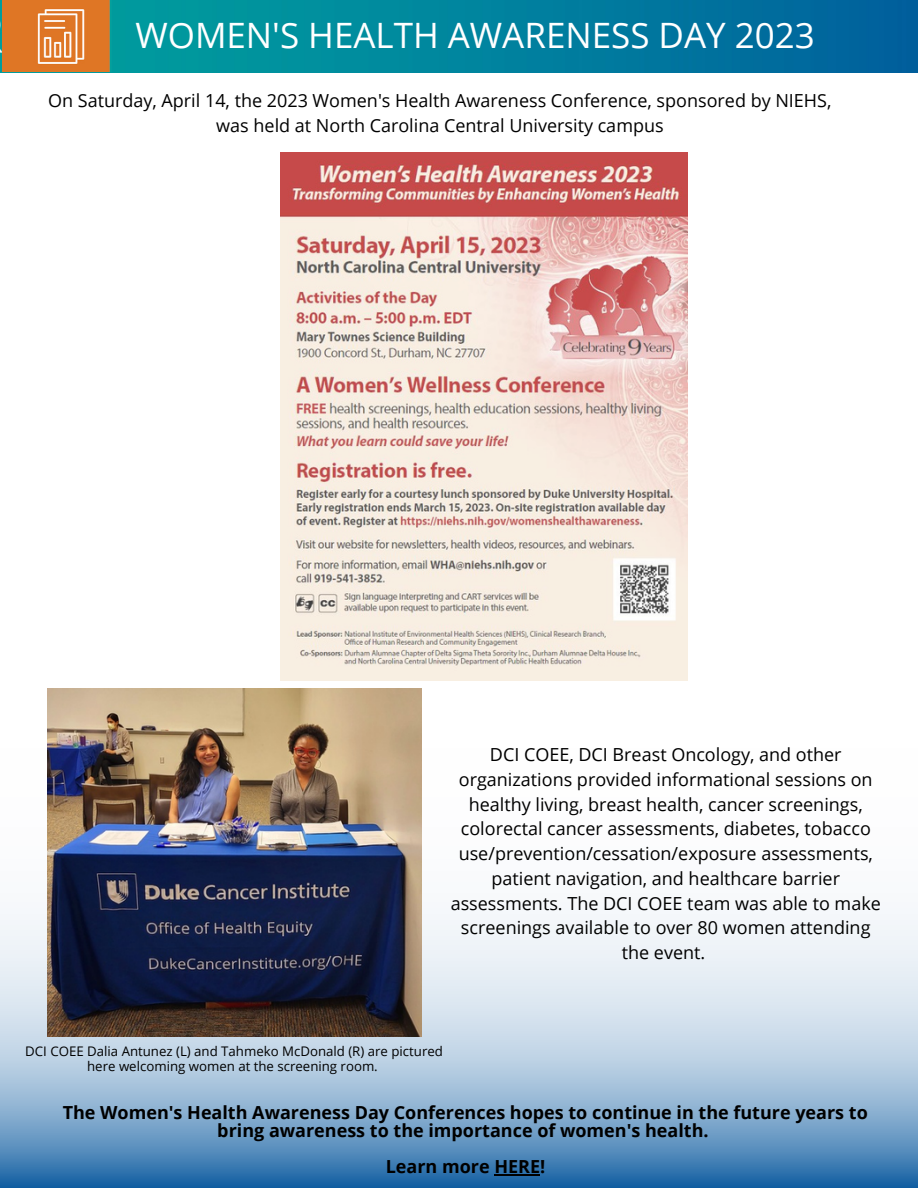
<style>
.page{position:relative;width:918px;height:1188px;background:#fff}
.page>*{position:absolute;margin:0;border:0;box-sizing:border-box;transform-origin:0 0}
.t1{font:34.95px "Open Sans";color:#fff}
.t2{font:18px/24.8px "Open Sans";color:#000;text-align:center}
.t3{font:700 18px/18px "Open Sans";color:#000;text-align:center}
.t4{font:13.2px/15.5px "Open Sans";color:#000;text-align:center}
</style>
<div class="page">
<img style="left:0;top:0;width:918px;height:72px">
<img style="left:3px;top:0;width:109px;height:72px">
<svg style="left:0;top:914px;width:918px;height:273px;background:#a1bfd9"></svg>
<img style="left:280px;top:152px;width:408px;height:529px">
<img style="left:47px;top:688px;width:375px;height:349px">
<hr style="left:494px;top:1174px;width:46px;height:1px;background:#000">
<h2 class="t1" style="left:135px;top:10px;width:681px">WOMEN'S HEALTH AWARENESS DAY 2023</h2>
<p class="t2" style="left:48px;top:88px;width:785px">On Saturday, April 14, the 2023 Women's Health Awareness Conference, sponsored by NIEHS, was held at North Carolina Central University campus</p>
<p class="t2" style="left:451px;top:742px;width:432px">DCI COEE, DCI Breast Oncology, and other organizations provided informational sessions on healthy living, breast health, cancer screenings, colorectal cancer assessments, diabetes, tobacco use/prevention/cessation/exposure assessments, patient navigation, and healthcare barrier assessments. The DCI COEE team was able to make screenings available to over 80 women attending the event.</p>
<p class="t4" style="left:25px;top:1043px;width:419px">DCI COEE Dalia Antunez (L) and Tahmeko McDonald (R) are pictured here welcoming women at the screening room.</p>
<p class="t3" style="left:63px;top:1103px;width:807px">The Women's Health Awareness Day Conferences hopes to continue in the future years to bring awareness to the importance of women's health.</p>
<p class="t3" style="left:386px;top:1157px;width:161px">Learn more HERE!</p>
</div>
